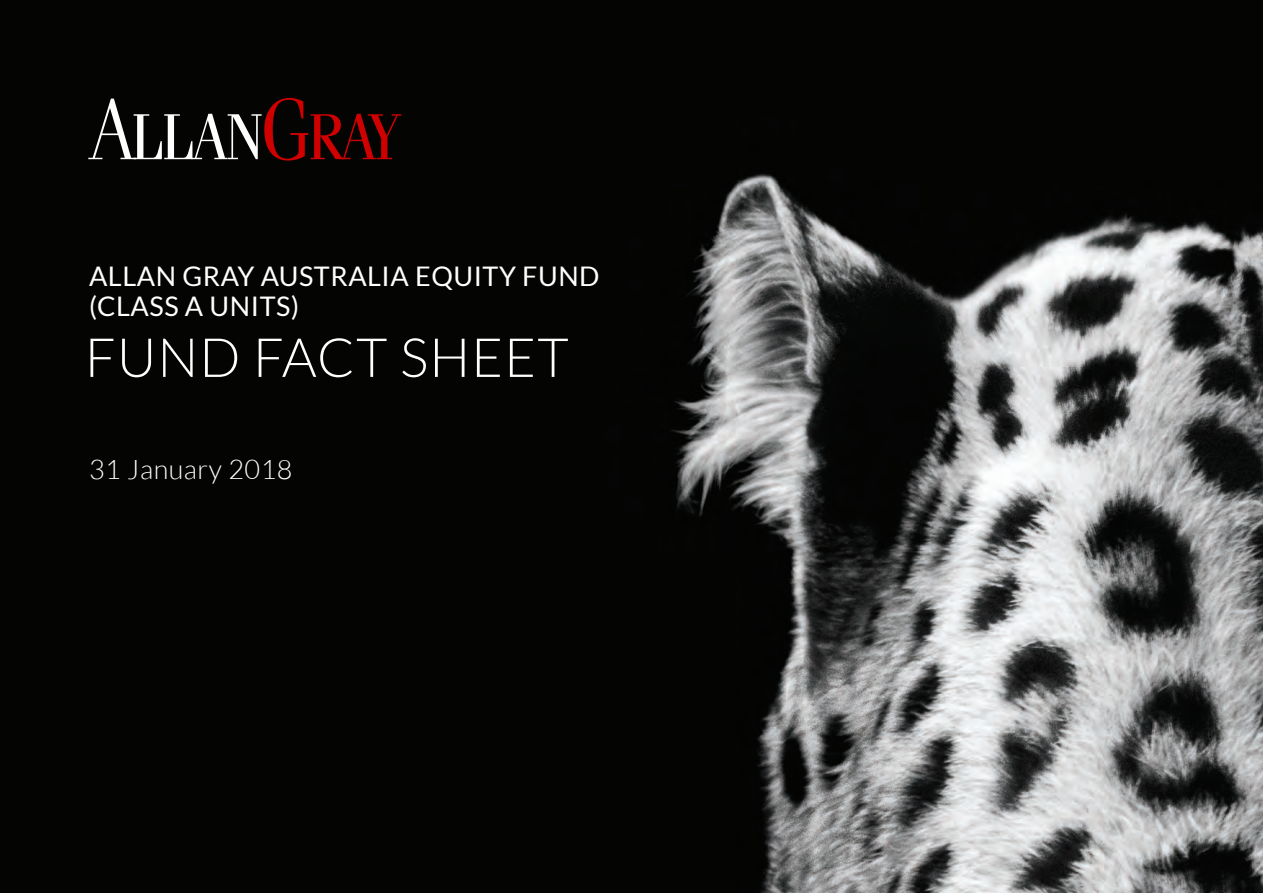
<style>
.page{position:relative;width:1263px;height:893px;background:#fff}
.page>*{position:absolute;margin:0;border:0;box-sizing:border-box;transform-origin:0 0}
.t1{font:300 54px "Lato";letter-spacing:.02em;color:#fff}
.t2{font:27px/30px "Lato";letter-spacing:.02em;color:#fff}
.t3{font:300 27px "Lato";letter-spacing:.02em;color:#fff}
</style>
<div class="page">
<img style="left:0;top:0;width:1263px;height:893px">
<svg style="left:88px;top:98px;width:313px;height:63px;background:#351f1e"></svg>
<p class="t2" style="left:89px;top:261px;width:512px">ALLAN GRAY AUSTRALIA EQUITY FUND (CLASS A UNITS)</p>
<p class="t1" style="left:85px;top:329px;width:485px">FUND FACT SHEET</p>
<p class="t3" style="left:89px;top:455px;width:205px">31 January 2018</p>
</div>
